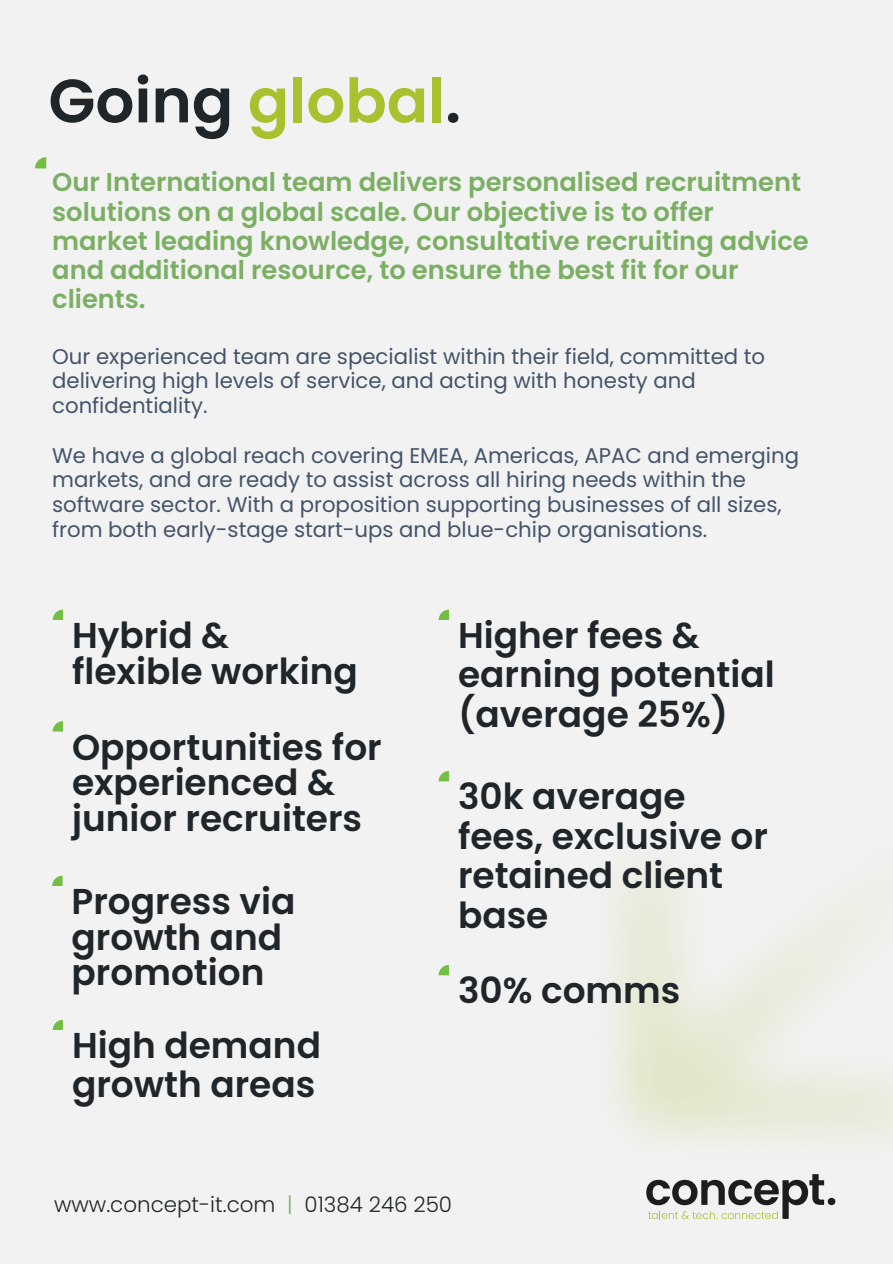
<style>
.page{position:relative;width:893px;height:1264px;background:#fff}
.page>*{position:absolute;margin:0;border:0;box-sizing:border-box;transform-origin:0 0}
.t1{font:600 61.05px "Poppins";color:#1f2529}
.t2{font:600 35.85px/39.6px "Poppins";color:#1f2529}
.t3{font:600 25.8px/29.2px "Poppins";color:#7baf63}
.t4{font:300 21.45px "Poppins";color:#1f2529}
.t5{font:21.3px/24.8px "Poppins";color:#44546a}
.s1{color:#a8c12f}
.s2{color:#7baf63}
</style>
<div class="page">
<div style="left:0;top:0;width:892px;height:1263px;background:#f2f2f2"></div>
<img style="left:613px;top:864px;width:279px;height:356px">
<svg style="left:646px;top:1174px;width:178px;height:45px"></svg>
<svg style="left:827px;top:1197px;width:8px;height:8px"></svg>
<svg style="left:35px;top:157px;width:11px;height:11px"></svg>
<svg style="left:53px;top:609px;width:10px;height:10px"></svg>
<svg style="left:53px;top:721px;width:10px;height:10px"></svg>
<svg style="left:438px;top:609px;width:10px;height:10px"></svg>
<svg style="left:438px;top:771px;width:10px;height:10px"></svg>
<svg style="left:438px;top:965px;width:10px;height:10px"></svg>
<svg style="left:52px;top:875px;width:10px;height:10px"></svg>
<svg style="left:53px;top:1019px;width:10px;height:10px"></svg>
<h1 class="t1" style="left:48px;top:58px;width:414px">Going <span class="s1">global</span>.</h1>
<h3 class="t3" style="left:52px;top:168px;width:758px">Our International team delivers personalised recruitment solutions on a global scale. Our objective is to offer market leading knowledge, consultative recruiting advice and additional resource, to ensure the best fit for our clients.</h3>
<p class="t5" style="left:52px;top:344px;width:714px">Our experienced team are specialist within their field, committed to delivering high levels of service, and acting with honesty and confidentiality.</p>
<p class="t5" style="left:52px;top:443px;width:748px">We have a global reach covering EMEA, Americas, APAC and emerging markets, and are ready to assist across all hiring needs within the software sector. With a proposition supporting businesses of all sizes, from both early-stage start-ups and blue-chip organisations.</p>
<p class="t2" style="left:72px;top:617px;width:287px;line-height:35.7px">Hybrid &amp; flexible working</p>
<p class="t2" style="left:72px;top:729px;width:311px;line-height:35.7px">Opportunities for experienced &amp; junior recruiters</p>
<p class="t2" style="left:72px;top:883px;width:225px;line-height:35.7px">Progress via growth and promotion</p>
<p class="t2" style="left:72px;top:1025px;width:250px">High demand growth areas</p>
<h2 class="t2" style="left:458px;top:615px;width:318px">Higher fees &amp; earning potential (average 25%)</h2>
<h2 class="t2" style="left:458px;top:776px;width:311px">30k average fees, exclusive or retained client base</h2>
<p class="t2" style="left:458px;top:970px;width:224px">30% comms</p>
<p class="t4" style="left:54px;top:1189px;width:399px">www.concept-it.com <span class="s2">|</span> 01384 246 250</p>
</div>
